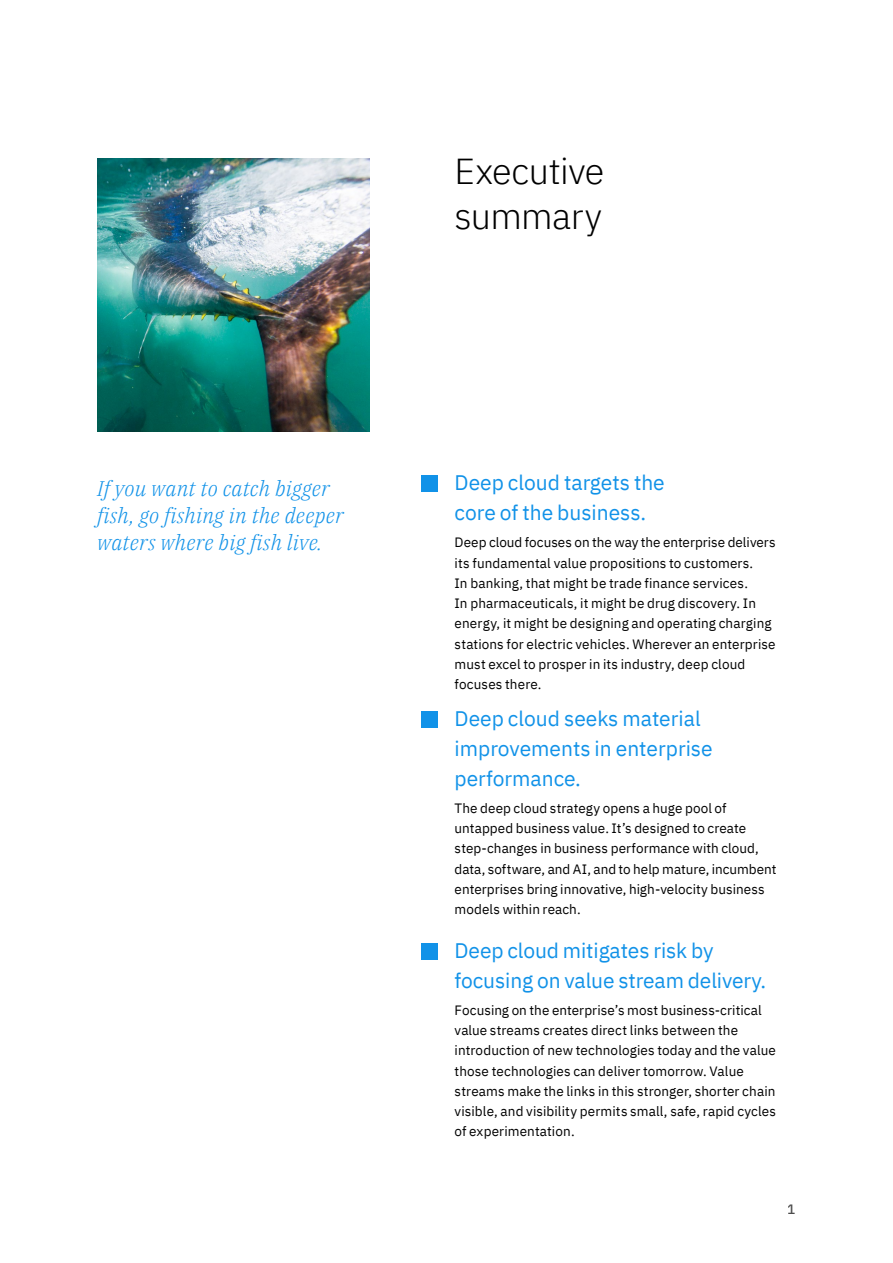
<style>
.page{position:relative;width:893px;height:1263px;background:#fff}
.page>*{position:absolute;margin:0;border:0;box-sizing:border-box;transform-origin:0 0}
.t1{font:300 36px/45px "IBM Plex Sans";letter-spacing:-.015em;color:#000}
.t2{font:21px/30px "IBM Plex Sans";color:#1192e8}
.t3{font:italic 300 21px/27px "IBM Plex Serif";letter-spacing:.01em;color:#1192e8}
.t4{font:13.5px/20.2px "IBM Plex Sans";letter-spacing:.005em;color:#000}
.t5{font:500 13.5px "IBM Plex Sans";color:#000}
</style>
<div class="page">
<div style="left:421px;top:475px;width:17px;height:17px;background:#1192e8"></div>
<div style="left:421px;top:711px;width:17px;height:17px;background:#1192e8"></div>
<div style="left:421px;top:943px;width:17px;height:17px;background:#1192e8"></div>
<img style="left:97px;top:159px;width:272px;height:273px">
<h2 class="t3" style="left:97px;top:473px;width:248px">If you want to catch bigger fish, go fishing in the deeper waters where big fish live.</h2>
<h1 class="t1" style="left:455px;top:145px;width:151px">Executive summary</h1>
<h2 class="t2" style="left:455px;top:466px;width:212px">Deep cloud targets the core of the business.</h2>
<p class="t4" style="left:455px;top:531px;width:323px">Deep cloud focuses on the way the enterprise delivers its fundamental value propositions to customers.<br>In banking, that might be trade finance services.<br>In pharmaceuticals, it might be drug discovery. In energy, it might be designing and operating charging stations for electric vehicles. Wherever an enterprise must excel to prosper in its industry, deep cloud focuses there.</p>
<h2 class="t2" style="left:455px;top:701px;width:260px">Deep cloud seeks material improvements in enterprise performance.</h2>
<p class="t4" style="left:455px;top:797px;width:323px">The deep cloud strategy opens a huge pool of untapped business value. It’s designed to create step-changes in business performance with cloud, data, software, and AI, and to help mature, incumbent enterprises bring innovative, high-velocity business models within reach.</p>
<h2 class="t2" style="left:455px;top:933px;width:313px">Deep cloud mitigates risk by focusing on value stream delivery.</h2>
<p class="t4" style="left:455px;top:998px;width:323px">Focusing on the enterprise’s most business-critical value streams creates direct links between the introduction of new technologies today and the value those technologies can deliver tomorrow. Value streams make the links in this stronger, shorter chain visible, and visibility permits small, safe, rapid cycles of experimentation.</p>
<p class="t5" style="left:788px;top:1198px;width:10px">1</p>
</div>
